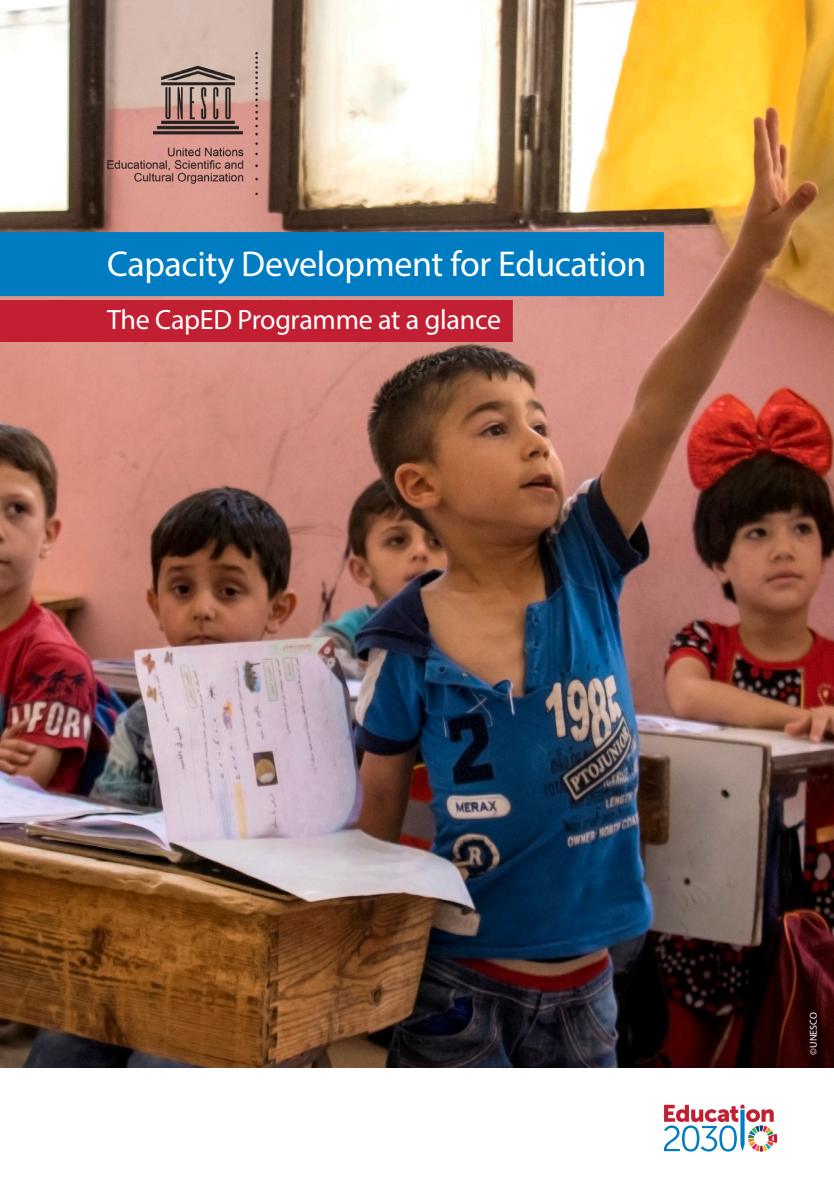
<style>
.page{position:relative;width:834px;height:1191px;background:#fff}
.page>*{position:absolute;margin:0;border:0;box-sizing:border-box;transform-origin:0 0}
.t1{font:36px "Myriad Pro";letter-spacing:-.01em;color:#fff}
.t2{font:28px "Myriad Pro";letter-spacing:-.01em;color:#fff}
.Body_2{font:10px "Myriad Pro";color:#fff}
</style>
<div class="page">
<img style="left:0;top:0;width:833px;height:1068px">
<svg style="left:664px;top:1104px;width:113px;height:47px"></svg>
<div style="left:0;top:232px;width:663px;height:64px;background:#007cc2"></div>
<div style="left:0;top:300px;width:512px;height:42px;background:#c21f32"></div>
<img style="left:97px;top:52px;width:167px;height:142px">
<p class="t1" style="left:107px;top:242px;width:540px">Capacity Development for Education</p>
<p class="t2" style="left:107px;top:303px;width:395px">The CapED Programme at a glance</p>
<p class="Body_2" style="left:807px;top:1054px;width:44px;rotate:-90deg">©UNESCO</p>
</div>
